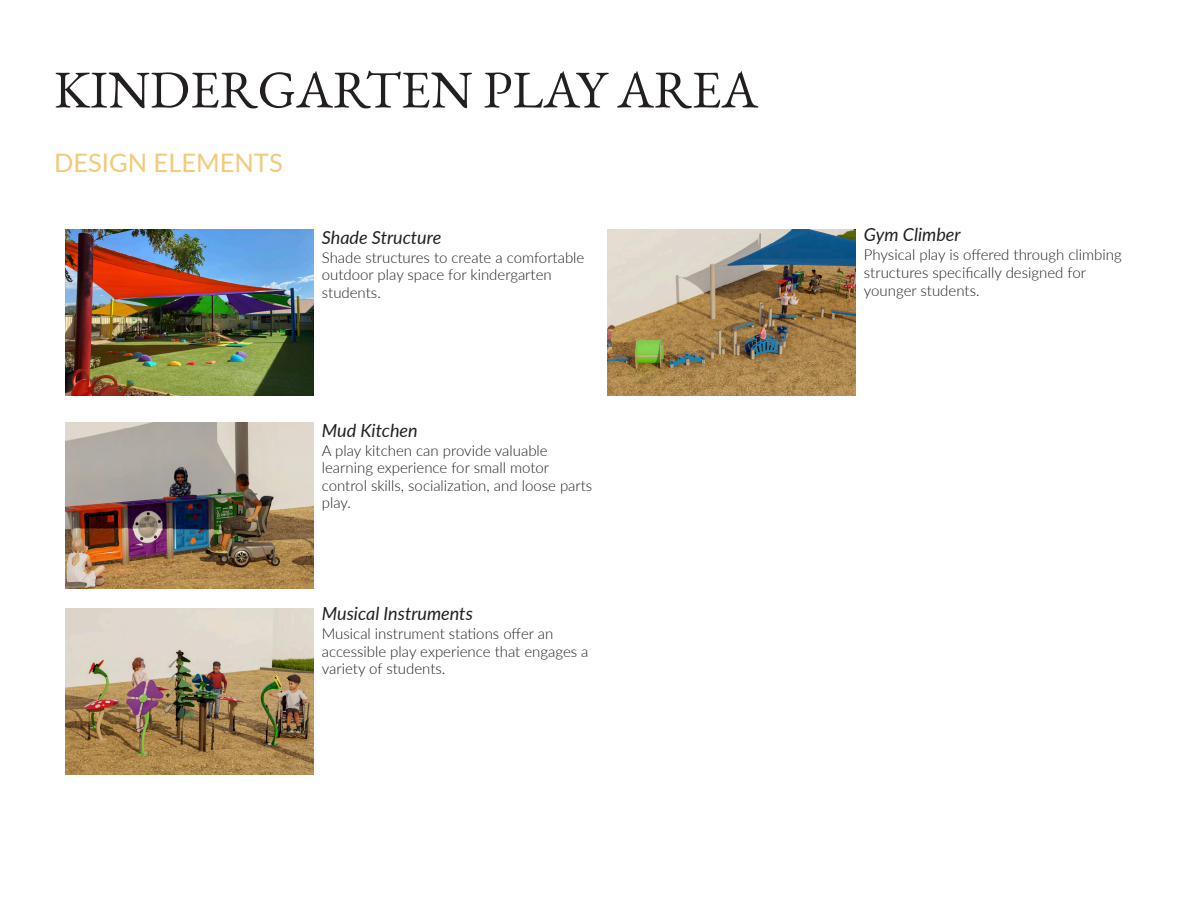
<style>
.page{position:relative;width:1188px;height:918px;background:#fff}
.page>*{position:absolute;margin:0;border:0;box-sizing:border-box;transform-origin:0 0}
._80pt_Size_Align_Left{font:52.95px "EB Garamond";color:#231f20}
.t1{font:25.5px "Lato";color:#f2ca7b}
._40pt_Size_Align_Left{font:italic 18px "Lato";color:#231f20}
.Body_Centre_Alignment{font:300 15px/17.5px "Lato";color:#231f20}
</style>
<div class="page">
<img style="left:66px;top:230px;width:248px;height:165px">
<img style="left:66px;top:422px;width:248px;height:166px">
<img style="left:66px;top:608px;width:248px;height:166px">
<img style="left:608px;top:230px;width:248px;height:165px">
<p class="_80pt_Size_Align_Left" style="left:54px;top:55px;width:706px">KINDERGARTEN PLAY AREA</p>
<p class="t1" style="left:54px;top:144px;width:230px">DESIGN ELEMENTS</p>
<p class="_40pt_Size_Align_Left" style="left:322px;top:225px;width:121px">Shade Structure</p>
<p class="Body_Centre_Alignment" style="left:322px;top:248px;width:264px">Shade structures to create a comfortable outdoor play space for kindergarten students.</p>
<p class="_40pt_Size_Align_Left" style="left:322px;top:417px;width:97px">Mud Kitchen</p>
<p class="Body_Centre_Alignment" style="left:322px;top:441px;width:272px">A play kitchen can provide valuable learning experience for small motor control skills, socialization, and loose parts play.</p>
<p class="_40pt_Size_Align_Left" style="left:322px;top:600px;width:153px">Musical Instruments</p>
<p class="Body_Centre_Alignment" style="left:322px;top:624px;width:268px">Musical instrument stations offer an accessible play experience that engages a variety of students.</p>
<p class="_40pt_Size_Align_Left" style="left:864px;top:222px;width:98px">Gym Climber</p>
<p class="Body_Centre_Alignment" style="left:864px;top:246px;width:259px">Physical play is offered through climbing structures specifically designed for younger students.</p>
</div>
